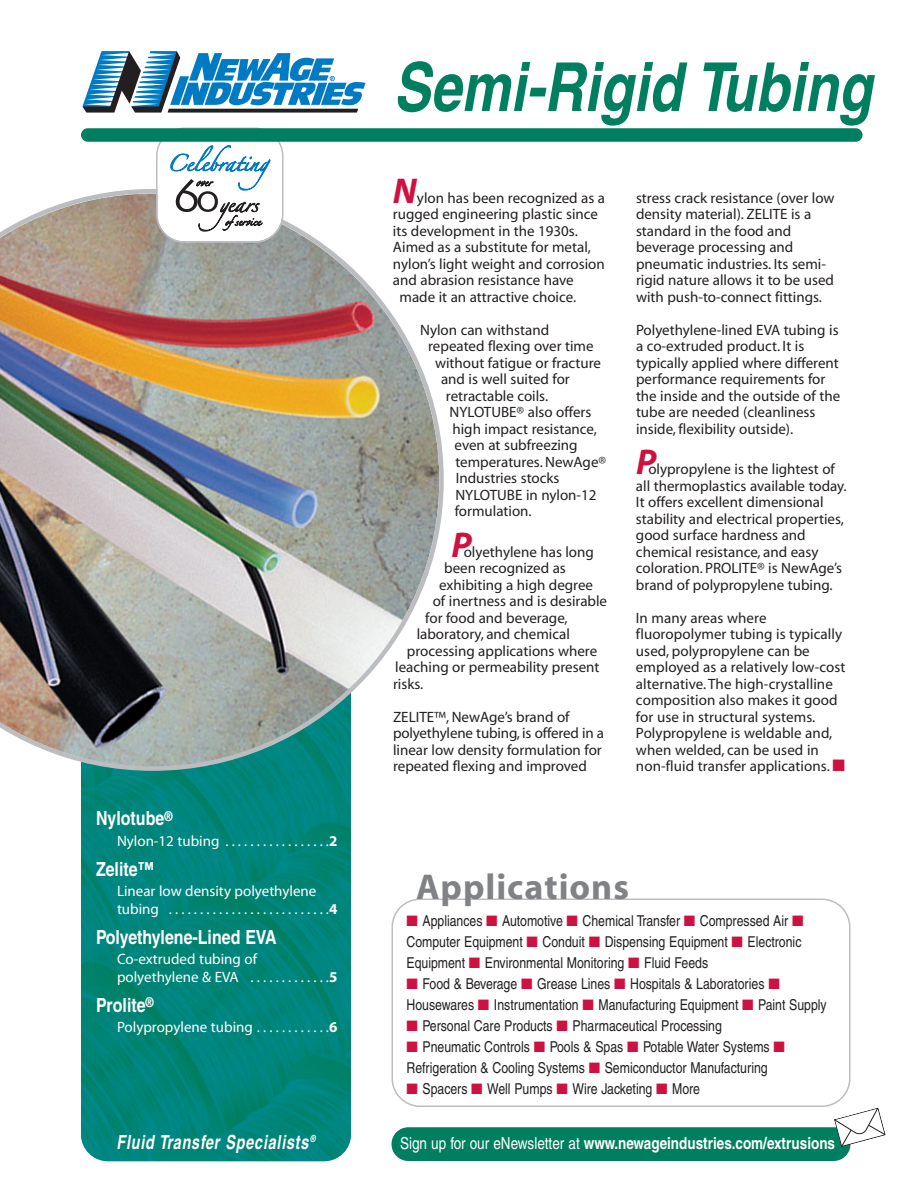
<style>
.page{position:relative;width:918px;height:1188px;background:#fff}
.page>*{position:absolute;margin:0;border:0;box-sizing:border-box;transform-origin:0 0}
.t1{font:italic 700 67.5px "Helvetica";color:#007f60;scale:.82 1}
.t2{font:700 36px "Myriad";letter-spacing:.025em;color:#808285}
.t3{font:italic 700 36px "Myriad";color:#cd1141}
.t4{font:700 19.5px "Helvetica";color:#fff;scale:.82 1}
.t5{font:italic 700 19.5px "Helvetica";color:#fff;scale:.74 1}
.t6{font:700 16.5px "Helvetica";color:#fff;scale:.82 1}
.t7{font:15px/16.5px "Myriad";color:#231f20}
.t8{font:15px/21px "Helvetica";color:#231f20;scale:.82 1}
.t9{font:15px/18px "Myriad";color:#fff}
.s1{font-family:"New Age Industries Logos";font-weight:400;font-style:normal;font-size:61.5px;color:#007bc3}
.s2{font-family:"New Age Industries Logos";font-weight:400;font-style:normal;font-size:61.5px;color:#231f20}
.s3{font-weight:700}
.s4{color:#cd1141}
.s5{font-weight:400}
</style>
<div class="page">
<img style="left:81px;top:668px;width:270px;height:493px;border-radius:27px">
<div style="left:391px;top:1127px;width:459px;height:34px;background:#007f60;border-radius:17px"></div>
<svg style="left:392px;top:898px;width:458px;height:209px"></svg>
<img style="left:0;top:189px;width:444px;height:582px">
<svg style="left:834px;top:1107px;width:52px;height:40px"></svg>
<svg style="left:156px;top:127px;width:128px;height:116px"></svg>
<div style="left:81px;top:128px;width:782px;height:14px;background:#007f60;border-radius:7px"></div>
<h1 class="t1" style="left:82px;top:63px;width:978px"><span class="s1">1</span><span class="s2">2</span><span class="s1">3</span><span class="s2">c</span>Semi-Rigid Tubing</h1>
<h3 class="t4" style="left:96px;top:811px;width:95px">Nylotube<sup>®</sup></h3>
<p class="t9" style="left:117px;top:833px;width:222px">Nylon-12 tubing . . . . . . . . . . . . . . . . .<span class="s3">2</span></p>
<h3 class="t4" style="left:96px;top:862px;width:72px">Zelite™</h3>
<p class="t9" style="left:117px;top:883px;width:222px">Linear low density polyethylene tubing . . . . . . . . . . . . . . . . . . . . . . . . . .<span class="s3">4</span></p>
<h3 class="t4" style="left:96px;top:930px;width:222px">Polyethylene-Lined EVA</h3>
<p class="t9" style="left:117px;top:951px;width:222px">Co-extruded tubing of polyethylene &amp; EVA . . . . . . . . . . . . .<span class="s3">5</span></p>
<h3 class="t4" style="left:96px;top:998px;width:72px">Prolite<sup>®</sup></h3>
<p class="t9" style="left:117px;top:1019px;width:222px">Polypropylene tubing . . . . . . . . . . . .<span class="s3">6</span></p>
<h3 class="t5" style="left:117px;top:1135px;width:270px">Fluid Transfer Specialists<sup>®</sup></h3>
<h2 class="t3" style="left:393px;top:177px;width:25px">N</h2>
<p class="t7" style="left:417px;top:191px;width:190px">ylon has been recognized as a</p>
<p class="t7" style="left:393px;top:207px;width:207px">rugged engineering plastic since</p>
<p class="t7" style="left:393px;top:224px;width:186px">its development in the 1930s.</p>
<p class="t7" style="left:393px;top:240px;width:199px">Aimed as a substitute for metal,</p>
<p class="t7" style="left:393px;top:257px;width:213px">nylon’s light weight and corrosion</p>
<p class="t7" style="left:393px;top:273px;width:182px">and abrasion resistance have</p>
<p class="t7" style="left:400px;top:290px;width:178px">made it an attractive choice.</p>
<p class="t7" style="left:420px;top:323px;width:131px">Nylon can withstand</p>
<p class="t7" style="left:428px;top:339px;width:167px">repeated flexing over time</p>
<p class="t7" style="left:435px;top:356px;width:168px">without fatigue or fracture</p>
<p class="t7" style="left:441px;top:372px;width:130px">and is well suited for</p>
<p class="t7" style="left:446px;top:389px;width:104px">retractable coils.</p>
<p class="t7" style="left:450px;top:405px;width:143px">NYLOTUBE® also offers</p>
<p class="t7" style="left:452px;top:422px;width:146px">high impact resistance,</p>
<p class="t7" style="left:455px;top:438px;width:125px">even at subfreezing</p>
<p class="t7" style="left:455px;top:455px;width:152px">temperatures. NewAge®</p>
<p class="t7" style="left:456px;top:471px;width:105px">Industries stocks</p>
<p class="t7" style="left:455px;top:488px;width:143px">NYLOTUBE in nylon-12</p>
<p class="t7" style="left:455px;top:504px;width:78px">formulation.</p>
<h2 class="t3" style="left:451px;top:531px;width:22px">P</h2>
<p class="t7" style="left:464px;top:545px;width:132px">olyethylene has long</p>
<p class="t7" style="left:444px;top:561px;width:123px">been recognized as</p>
<p class="t7" style="left:439px;top:578px;width:155px">exhibiting a high degree</p>
<p class="t7" style="left:433px;top:594px;width:176px">of inertness and is desirable</p>
<p class="t7" style="left:425px;top:611px;width:144px">for food and beverage,</p>
<p class="t7" style="left:417px;top:627px;width:155px">laboratory, and chemical</p>
<p class="t7" style="left:407px;top:644px;width:192px">processing applications where</p>
<p class="t7" style="left:395px;top:660px;width:206px">leaching or permeability present</p>
<p class="t7" style="left:393px;top:677px;width:32px">risks.</p>
<p class="t7" style="left:393px;top:710px;width:213px">ZELITE™, NewAge’s brand of polyethylene tubing, is offered in a linear low density formulation for repeated flexing and improved</p>
<p class="t7" style="left:636px;top:191px;width:200px">stress crack resistance (over low density material). ZELITE is a standard in the food and beverage processing and pneumatic industries. Its semi&shy;rigid nature allows it to be used with push-to-connect fittings.</p>
<p class="t7" style="left:636px;top:323px;width:206px">Polyethylene-lined EVA tubing is a co-extruded product. It is typically applied where different performance requirements for the inside and the outside of the tube are needed (cleanliness inside, flexibility outside).</p>
<h2 class="t3" style="left:636px;top:449px;width:22px">P</h2>
<p class="t7" style="left:636px;top:462px;width:212px;text-indent:12px">olypropylene is the lightest of all thermoplastics available today.<br>It offers excellent dimensional stability and electrical properties, good surface hardness and chemical resistance, and easy coloration. PROLITE® is NewAge’s brand of polypropylene tubing.</p>
<p class="t7" style="left:636px;top:611px;width:211px">In many areas where fluoropolymer tubing is typically used, polypropylene can be employed as a relatively low-cost alternative. The high-crystalline composition also makes it good for use in structural systems.<br>Polypropylene is weldable and, when welded, can be used in non-fluid transfer applications. <span class="s4">■</span></p>
<h2 class="t2" style="left:416px;top:873px;width:214px">Applications</h2>
<p class="t8" style="left:407px;top:912px;width:486px"><span class="s4">■</span> Appliances <span class="s4">■</span> Automotive <span class="s4">■</span> Chemical Transfer <span class="s4">■</span> Compressed Air <span class="s4">■<br></span>Computer Equipment <span class="s4">■</span> Conduit <span class="s4">■</span> Dispensing Equipment <span class="s4">■</span> Electronic<br>Equipment <span class="s4">■</span> Environmental Monitoring <span class="s4">■</span> Fluid Feeds</p>
<p class="t8" style="left:407px;top:975px;width:514px"><span class="s4">■</span> Food &amp; Beverage <span class="s4">■</span> Grease Lines <span class="s4">■</span> Hospitals &amp; Laboratories <span class="s4">■<br></span>Housewares <span class="s4">■</span> Instrumentation <span class="s4">■</span> Manufacturing Equipment <span class="s4">■</span> Paint Supply</p>
<p class="t8" style="left:407px;top:1017px;width:386px"><span class="s4">■</span> Personal Care Products <span class="s4">■</span> Pharmaceutical Processing</p>
<p class="t8" style="left:407px;top:1038px;width:463px"><span class="s4">■</span> Pneumatic Controls <span class="s4">■</span> Pools &amp; Spas <span class="s4">■</span> Potable Water Systems <span class="s4">■<br></span>Refrigeration &amp; Cooling Systems <span class="s4">■</span> Semiconductor Manufacturing</p>
<p class="t8" style="left:407px;top:1080px;width:360px"><span class="s4">■</span> Spacers <span class="s4">■</span> Well Pumps <span class="s4">■</span> Wire Jacketing <span class="s4">■</span> More</p>
<p class="t6" style="left:400px;top:1138px;width:532px"><span class="s5">Sign up for our eNewsletter at</span> www.newageindustries.com/extrusions</p>
</div>
